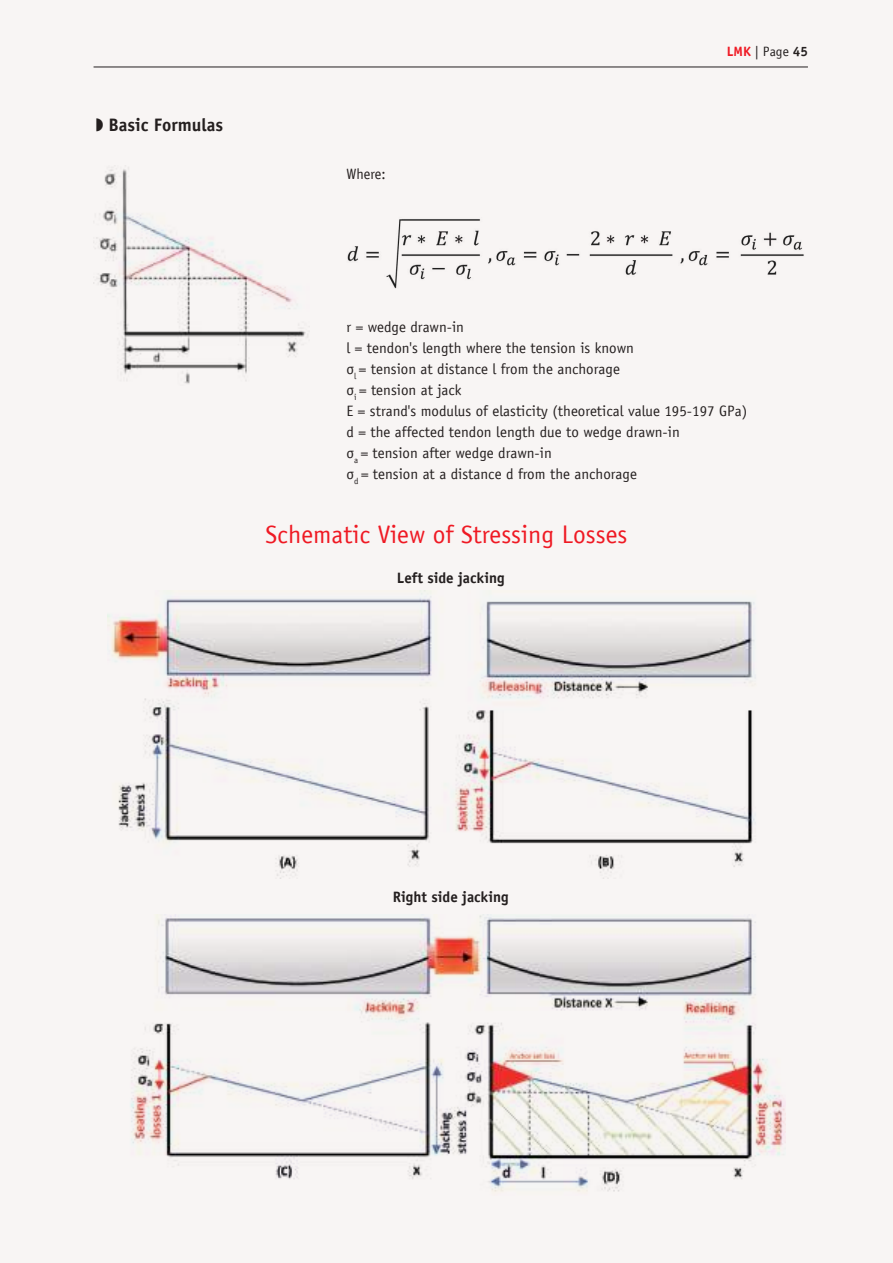
<style>
.page{position:relative;width:893px;height:1263px;background:#f6f2f1}
.page>*{position:absolute;margin:0;border:0;box-sizing:border-box;transform-origin:0 0}
.t1{font:25.5px "Officina Sans ITC Hel";color:#ef1923}
.t2{font:700 18px "Officina Sans ITC Hel";color:#241f1f}
.t3{font:15px/21px "Officina Sans ITC Hel";color:#241f1f}
.t4{font:700 15px "Officina Sans ITC Hel";color:#241f1f}
.t5{font:15px "Officina Sans ITC Hel";color:#241f1f;scale:.95 1}
.t6{font:13.5px "Officina Sans ITC Hel";color:#241f1f}
.s1{font-weight:700;color:#ef1923}
.s2{font-weight:700}
</style>
<div class="page">
<hr style="left:94px;top:67px;width:714px;height:1px;background:#241f1f">
<img style="left:96px;top:169px;width:210px;height:215px">
<img style="left:107px;top:593px;width:648px;height:283px">
<img style="left:131px;top:915px;width:654px;height:277px">
<img style="left:347px;top:219px;width:457px;height:70px">
<p class="t2" style="left:96px;top:114px;width:129px">◗ Basic Formulas</p>
<p class="t5" style="left:347px;top:165px;width:43px">Where:</p>
<p class="t6" style="left:727px;top:44px;width:83px"><span class="s1">LMK</span> | Page <span class="s2">45</span></p>
<p class="t3" style="left:347px;top:316px;width:402px">r = wedge drawn-in<br>l = tendon's length where the tension is known<br>σ<sub>l</sub> = tension at distance l from the anchorage<br>σ<sub>i</sub> = tension at jack<br>E = strand's modulus of elasticity (theoretical value 195-197 GPa) d = the affected tendon length due to wedge drawn-in<br>σ<sub>a</sub> = tension after wedge drawn-in<br>σ<sub>d</sub> = tension at a distance d from the anchorage</p>
<h1 class="t1" style="left:265px;top:520px;width:363px">Schematic View of Stressing Losses</h1>
<p class="t4" style="left:397px;top:569px;width:109px">Left side jacking</p>
<p class="t4" style="left:393px;top:888px;width:117px">Right side jacking</p>
</div>
